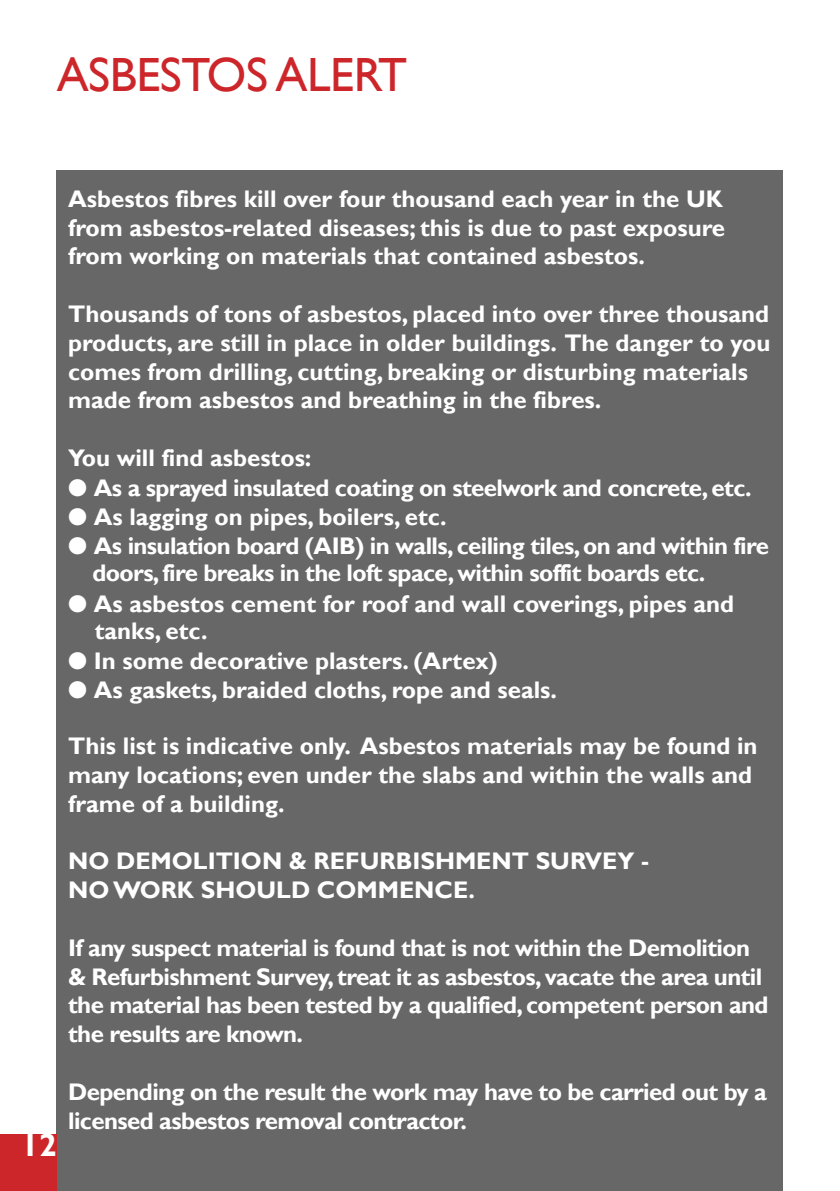
<style>
.page{position:relative;width:840px;height:1191px;background:#fff}
.page>*{position:absolute;margin:0;border:0;box-sizing:border-box;transform-origin:0 0}
.t1{font:48px "Gill Sans";letter-spacing:-.01em;color:#cc262b}
.t2{font:700 32px "Gill Sans";color:#fff}
.t3{font:700 24px/28.8px "Gill Sans";color:#fff}
.t4{font:700 24px/28.8px "Gill Sans";letter-spacing:-.025em;color:#fff}
</style>
<div class="page">
<div style="left:57px;top:170px;width:725px;height:1021px;background:#686768"></div>
<div style="left:0;top:1134px;width:57px;height:57px;background:#cc262b"></div>
<h1 class="t1" style="left:57px;top:47px;width:351px">ASBESTOS ALERT</h1>
<p class="t3" style="left:68px;top:184px;width:658px;text-align:justify">Asbestos fibres kill over four thousand each year in the UK from asbestos-related diseases; this is due to past exposure from working on materials that contained asbestos.</p>
<p class="t3" style="left:68px;top:299px;width:703px">Thousands of tons of asbestos, placed into over three thousand products, are still in place in older buildings. The danger to you comes from drilling, cutting, breaking or disturbing materials made from asbestos and breathing in the fibres.</p>
<p class="t3" style="left:68px;top:443px;width:245px">You will find asbestos:</p>
<p class="t4" style="left:68px;top:474px;width:684px">● As a sprayed insulated coating on steelwork and concrete,etc.</p>
<p class="t3" style="left:68px;top:502px;width:380px">● As lagging on pipes, boilers, etc.</p>
<p class="t4" style="left:92px;top:532px;width:677px;line-height:27.2px;text-indent:-24px">● As insulation board (AIB) in walls, ceiling tiles,on and within fire doors,fire breaks in the loft space,within soffit boards etc.</p>
<p class="t3" style="left:95px;top:590px;width:640px;line-height:27.2px;text-indent:-27px">● As asbestos cement for roof and wall coverings, pipes and tanks, etc.</p>
<p class="t3" style="left:68px;top:646px;width:431px">● In some decorative plasters. (Artex)</p>
<p class="t3" style="left:68px;top:675px;width:490px">● As gaskets, braided cloths, rope and seals.</p>
<p class="t3" style="left:68px;top:731px;width:690px">This list is indicative only. Asbestos materials may be found in many locations; even under the slabs and within the walls and frame of a building.</p>
<p class="t3" style="left:68px;top:846px;width:582px">NO DEMOLITION &amp; REFURBISHMENT SURVEY -<br>NOWORK SHOULD COMMENCE.</p>
<p class="t4" style="left:68px;top:933px;width:701px">If any suspect material is found that is not within the Demolition &amp; Refurbishment Survey, treat it as asbestos, vacate the area until the material has been tested by a qualified, competent person and the results are known.</p>
<h2 class="t2" style="left:21px;top:1126px;width:37px">12</h2>
<p class="t4" style="left:68px;top:1077px;width:700px">Depending on the result the work may have to be carried out by a licensed asbestos removal contractor.</p>
</div>
